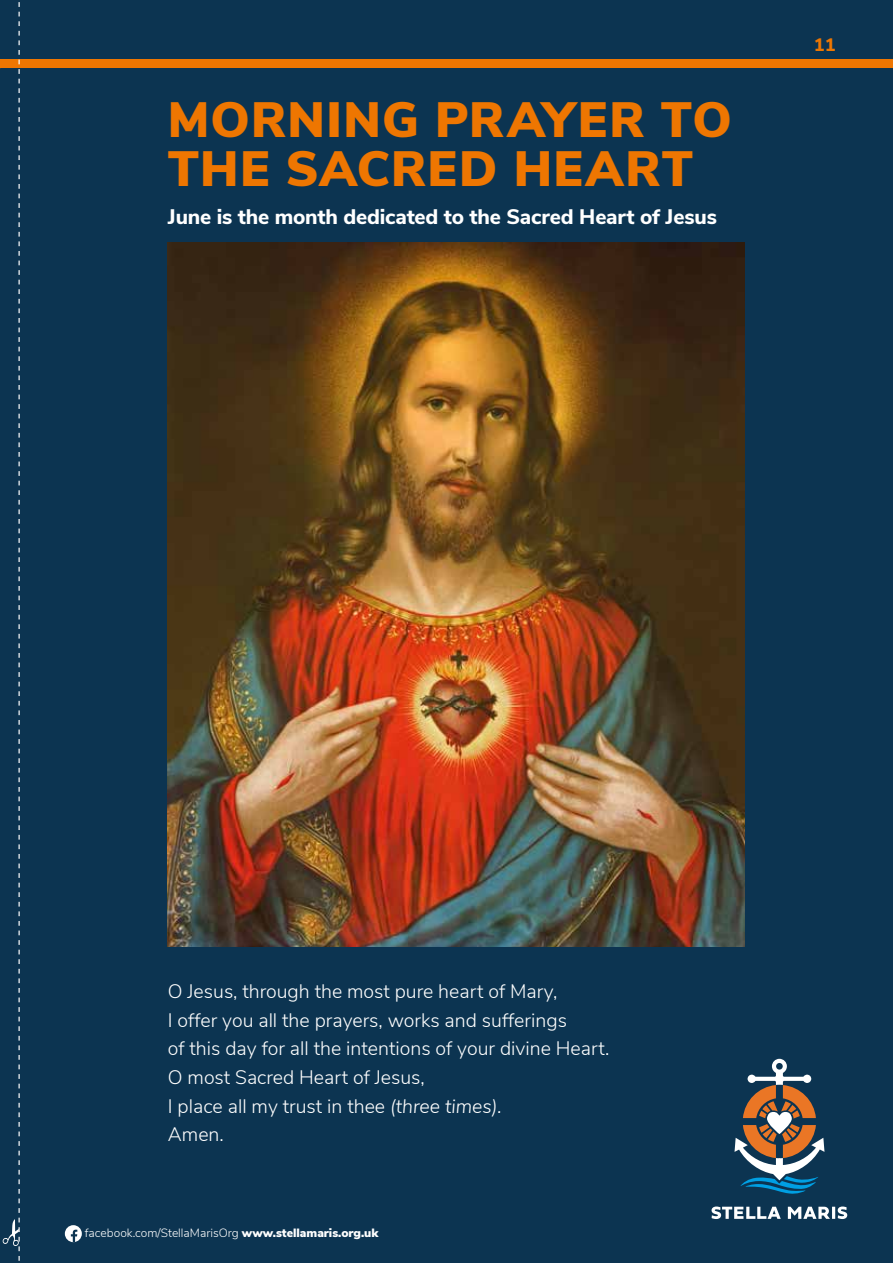
<style>
.page{position:relative;width:893px;height:1263px;background:#0c3451}
.page>*{position:absolute;margin:0;border:0;box-sizing:border-box;transform-origin:0 0}
.t1{font:900 49.5px/49.5px "Nunito Sans";letter-spacing:.025em;color:#ee7601}
.t2{font:800 21px "Nunito Sans";letter-spacing:-.01em;color:#fff}
.t3{font:300 19.5px/28.5px "Nunito Sans";color:#fff}
.t4{font:300 12px "Nunito Sans";color:#fff}
.s1{font-style:italic}
.s2{font-weight:900}
</style>
<div class="page">
<div style="left:0;top:60px;width:893px;height:8px;background:#ee7601"></div>
<svg style="left:65px;top:1225px;width:17px;height:17px"></svg>
<svg style="left:71px;top:1230px;width:6px;height:12px"></svg>
<svg style="left:3px;top:2px;width:17px;height:1259px"></svg>
<svg style="left:711px;top:1206px;width:70px;height:13px"></svg>
<svg style="left:788px;top:1206px;width:59px;height:13px"></svg>
<svg style="left:734px;top:1059px;width:90px;height:135px"></svg>
<img style="left:168px;top:242px;width:576px;height:704px">
<h1 class="t1" style="left:168px;top:93px;width:565px">MORNING PRAYER TO<br>THE SACRED HEART</h1>
<p class="t2" style="left:168px;top:202px;width:550px">June is the month dedicated to the Sacred Heart of Jesus</p>
<p class="t3" style="left:168px;top:976px;width:443px">O Jesus, through the most pure heart of Mary,<br>I offer you all the prayers, works and sufferings<br>of this day for all the intentions of your divine Heart.<br>O most Sacred Heart of Jesus,<br>I place all my trust in thee <span class="s1">(three times).<br></span>Amen.</p>
<p class="t4" style="left:85px;top:1224px;width:295px">facebook.com/StellaMarisOrg <span class="s2">www.stellamaris.org.uk</span></p>
</div>
